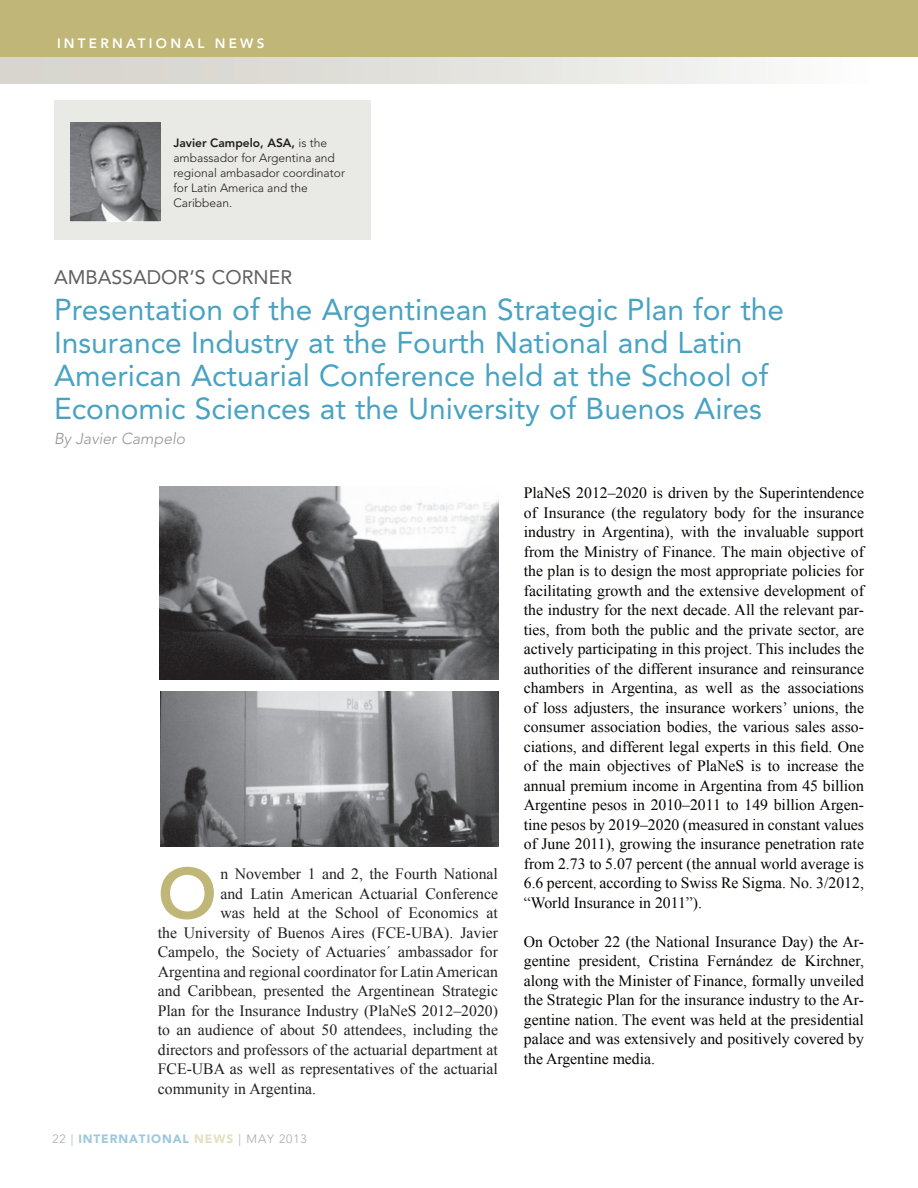
<style>
.page{position:relative;width:918px;height:1188px;background:#fff}
.page>*{position:absolute;margin:0;border:0;box-sizing:border-box;transform-origin:0 0}
.t1{font:800 70.8px "Avenir LT Std";color:#bfb678}
.t2{font:30px/33px "Avenir LT Std";color:#48a2c2}
.t3{font:19.5px "Avenir LT Std";color:#5f5f62}
.t4{font:15.75px/19.5px "Times New Roman";color:#040503;text-align:justify}
.t5{font:15.75px "Times New Roman";color:#231f20}
.t6{font:italic 300 15.75px "Avenir LT Std";color:#939598}
.t7{font:800 13.5px "Avenir LT Std";letter-spacing:.24em;color:#fff}
.t8{font:300 12px/15px "Avenir LT Std";color:#231f20}
.t9{font:900 12px "Avenir LT Std";letter-spacing:.075em;color:#9cc8dd}
.s1{font-weight:800}
.s2{font-weight:300;color:#a8a9ad}
.s3{color:#e3dfc0}
.s4{font-family:"Arial";font-size:12px}
</style>
<div class="page">
<div style="left:54px;top:100px;width:316px;height:140px;background:#e9eae5"></div>
<img style="left:70px;top:122px;width:90px;height:99px">
<img style="left:159px;top:486px;width:339px;height:194px">
<img style="left:160px;top:692px;width:338px;height:154px">
<div style="left:0;top:57px;width:918px;height:26px;background:linear-gradient(to right,#d1cfc7,#fcfcfc)"></div>
<div style="left:0;top:0;width:918px;height:57px;background:#bfb678"></div>
<p class="t7" style="left:57px;top:36px;width:209px">INTERNATIONAL NEWS</p>
<p class="t8" style="left:173px;top:136px;width:173px"><span class="s1">Javier Campelo, ASA,</span> is the ambassador for Argentina and regional ambasador coordinator for Latin America and the<br>Caribbean.</p>
<p class="t3" style="left:54px;top:266px;width:240px">AMBASSADOR’S CORNER</p>
<h2 class="t2" style="left:54px;top:293px;width:732px">Presentation of the Argentinean Strategic Plan for the Insurance Industry at the Fourth National and Latin American Actuarial Conference held at the School of Economic Sciences at the University of Buenos Aires</h2>
<p class="t6" style="left:54px;top:430px;width:133px">By Javier Campelo</p>
<h1 class="t1" style="left:158px;top:852px;width:55px">O</h1>
<p class="t5" style="left:220px;top:863px;width:279px">n November 1 and 2, the Fourth National</p>
<p class="t5" style="left:220px;top:883px;width:279px">and Latin American Actuarial Conference</p>
<p class="t5" style="left:220px;top:902px;width:279px">was held at the School of Economics at</p>
<p class="t5" style="left:158px;top:922px;width:342px">the University of Buenos Aires (FCE-UBA). Javier</p>
<p class="t5" style="left:158px;top:941px;width:342px">Campelo, the Society of Actuaries´ ambassador for</p>
<p class="t5" style="left:158px;top:961px;width:342px">Argentina and regional coordinator for Latin American</p>
<p class="t5" style="left:158px;top:980px;width:342px">and Caribbean, presented the Argentinean Strategic</p>
<p class="t5" style="left:158px;top:1000px;width:342px">Plan for the Insurance Industry (PlaNeS 2012–2020)</p>
<p class="t5" style="left:158px;top:1019px;width:342px">to an audience of about 50 attendees, including the</p>
<p class="t5" style="left:158px;top:1039px;width:342px">directors and professors of the actuarial department at</p>
<p class="t5" style="left:158px;top:1058px;width:342px">FCE-UBA as well as representatives of the actuarial</p>
<p class="t5" style="left:158px;top:1078px;width:160px">community in Argentina.</p>
<p class="t9" style="left:52px;top:1132px;width:256px"><span class="s2">22 |</span> INTERNATIONAL <span class="s3">NEWS</span> <span class="s2">| MAY 2013</span></p>
<p class="t4" style="left:524px;top:483px;width:342px">PlaNeS 2012–2020 is driven by the Superintendence of Insurance (the regulatory body for the insurance industry in Argentina), with the invaluable support from the Ministry of Finance. The main objective of the plan is to design the most appropriate policies for facilitating growth and the extensive development of the industry for the next decade. All the relevant par&shy;ties, from both the public and the private sector, are actively participating in this project. This includes the authorities of the different insurance and reinsurance chambers in Argentina, as well as the associations of loss adjusters, the insurance workers’ unions, the consumer association bodies, the various sales asso&shy;ciations, and different legal experts in this field. One of the main objectives of PlaNeS is to increase the annual premium income in Argentina from 45 billion Argentine pesos in 2010–2011 to 149 billion Argen&shy;tine pesos by 2019–2020 (measured in constant values of June 2011), growing the insurance penetration rate from 2.73 to 5.07 percent (the annual world average is 6.6 percent<span class="s4">,</span> according to Swiss Re Sigma. No. 3/2012, “World Insurance in 2011”).</p>
<p class="t4" style="left:524px;top:931px;width:342px">On October 22 (the National Insurance Day) the Ar&shy;gentine president, Cristina Fernández de Kirchner, along with the Minister of Finance, formally unveiled the Strategic Plan for the insurance industry to the Ar&shy;gentine nation. The event was held at the presidential palace and was extensively and positively covered by the Argentine media.</p>
</div>
